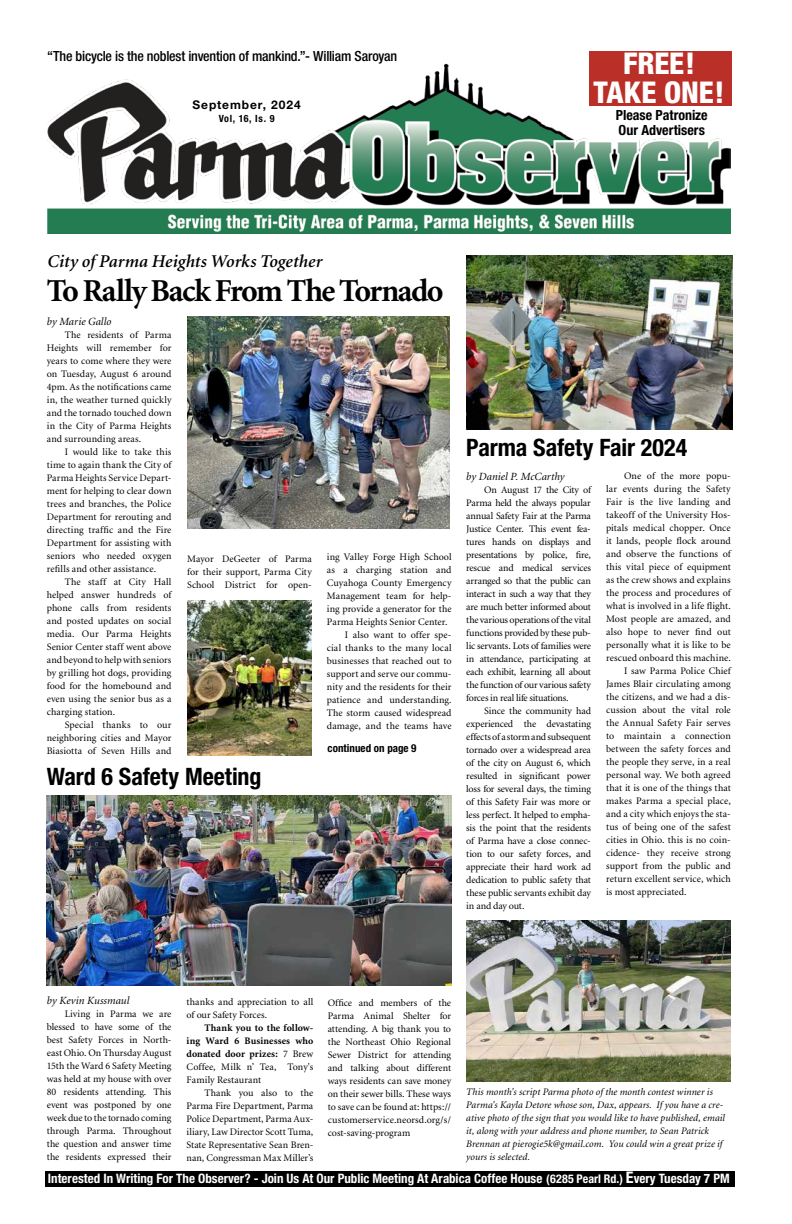
<style>
.page{position:relative;width:792px;height:1224px;background:#fff}
.page>*{position:absolute;margin:0;border:0;box-sizing:border-box;transform-origin:0 0}
.t1{font:700 32px "Minion";letter-spacing:-.05em;color:#000}
.t2{font:800 condensed 30px/29px "Helvetica Neue";letter-spacing:-.005em;color:#fff;text-align:center}
.t3{font:700 condensed 24px "Helvetica Neue";color:#000}
.t4{font:italic 600 18px "Minion";letter-spacing:-.005em;color:#000}
.t5{font:500 condensed 14px "Helvetica Neue";letter-spacing:-.015em;color:#000}
.t6{font:700 condensed 14px/15px "Helvetica Neue";color:#000}
.t7{font:700 condensed 13px "Helvetica Neue";color:#fff}
.t8{font:700 12px "Helvetica Neue";letter-spacing:.075em;color:#000}
.t9{font:italic 11px "Minion";letter-spacing:.005em;color:#000}
.t10{font:700 condensed 11px "Helvetica Neue";color:#000}
.t11{font:10px/13px "Minion";letter-spacing:.005em;color:#000;text-align:justify}
.t12{font:italic 10px/13px "Minion";letter-spacing:.005em;color:#000}
.t13{font:700 10px/13px "Minion";color:#000;text-align:justify}
.t14{font:700 condensed 10px "Helvetica Neue";letter-spacing:.055em;color:#000}
.s1{font-weight:400}
.s2{font-size:12px}
.s3{font-size:16px}
</style>
<div class="page">
<img style="left:47px;top:63px;width:683px;height:171px">
<div style="left:188px;top:95px;width:117px;height:39px;background:#fff"></div>
<div style="left:45px;top:1171px;width:689px;height:16px;background:#000"></div>
<div style="left:589px;top:51px;width:143px;height:55px;background:#ba2f27"></div>
<img style="left:187px;top:317px;width:263px;height:211px">
<img style="left:187px;top:600px;width:125px;height:156px">
<img style="left:466px;top:921px;width:265px;height:160px">
<img style="left:47px;top:795px;width:404px;height:190px">
<img style="left:466px;top:256px;width:266px;height:174px">
<h3 class="t5" style="left:47px;top:48px;width:352px">“The bicycle is the noblest invention of mankind.”- William Saroyan</h3>
<h2 class="t2" style="left:593px;top:48px;width:133px">FREE!<br>TAKE ONE!</h2>
<p class="t8" style="left:192px;top:97px;width:110px">September, 2024</p>
<p class="t14" style="left:219px;top:112px;width:57px">Vol, 16, Is. 9</p>
<h3 class="t6" style="left:616px;top:107px;width:93px">Please Patronize<br>Our Advertisers</h3>
<h3 class="t4" style="left:47px;top:252px;width:276px">City of Parma Heights Works Together</h3>
<h1 class="t1" style="left:47px;top:274px;width:398px">To Rally Back From The Tornado</h1>
<p class="t9" style="left:47px;top:316px;width:66px">by Marie Gallo</p>
<p class="t11" style="left:47px;top:329px;width:126px;text-indent:18px">The residents of Parma Heights will remember for years to come where they were on Tuesday, August 6 around 4pm. As the notifications came in, the weather turned quickly and the tornado touched down in the City of Parma Heights and surrounding areas.</p>
<p class="t11" style="left:47px;top:446px;width:126px;text-indent:18px">I would like to take this time to again thank the City of Parma Heights Service Depart&shy;ment for helping to clear down trees and branches, the Police Department for rerouting and directing traffic and the Fire Department for assisting with seniors who needed oxygen refills and other assistance.</p>
<p class="t11" style="left:47px;top:576px;width:126px;text-indent:18px">The staff at City Hall helped answer hundreds of phone calls from residents and posted updates on social media. Our Parma Heights Senior Center staff went above and beyond to help with seniors by grilling hot dogs, providing food for the homebound and even using the senior bus as a charging station.</p>
<p class="t11" style="left:47px;top:719px;width:126px;text-indent:18px">Special thanks to our neighboring cities and Mayor Biasiotta of Seven Hills and</p>
<p class="t11" style="left:187px;top:553px;width:126px">Mayor DeGeeter of Parma for their support, Parma City School District for open-</p>
<p class="t11" style="left:327px;top:551px;width:126px">ing Valley Forge High School</p>
<p class="t11" style="left:327px;top:564px;width:126px">as a charging station and</p>
<p class="t11" style="left:327px;top:577px;width:126px">Cuyahoga County Emergency</p>
<p class="t11" style="left:327px;top:590px;width:126px">Management team for help-</p>
<p class="t11" style="left:327px;top:603px;width:126px">ing provide a generator for the</p>
<p class="t11" style="left:327px;top:616px;width:122px">Parma Heights Senior Center.</p>
<p class="t11" style="left:345px;top:629px;width:108px">I also want to offer spe-</p>
<p class="t11" style="left:327px;top:642px;width:126px">cial thanks to the many local</p>
<p class="t11" style="left:327px;top:655px;width:126px">businesses that reached out to</p>
<p class="t11" style="left:327px;top:668px;width:126px">support and serve our commu-</p>
<p class="t11" style="left:327px;top:681px;width:126px">nity and the residents for their</p>
<p class="t11" style="left:327px;top:694px;width:126px">patience and understanding.</p>
<p class="t11" style="left:327px;top:707px;width:126px">The storm caused widespread</p>
<p class="t11" style="left:327px;top:720px;width:126px">damage, and the teams have</p>
<p class="t10" style="left:328px;top:742px;width:90px">continued on page 9</p>
<h3 class="t3" style="left:47px;top:762px;width:216px">Ward 6 Safety Meeting</h3>
<h3 class="t3" style="left:466px;top:433px;width:223px">Parma Safety Fair 2024</h3>
<p class="t11" style="left:624px;top:470px;width:108px">One of the more popu-</p>
<p class="t11" style="left:606px;top:483px;width:126px">lar events during the Safety</p>
<p class="t11" style="left:606px;top:496px;width:126px">Fair is the live landing and</p>
<p class="t11" style="left:606px;top:509px;width:126px">takeoff of the University Hos-</p>
<p class="t11" style="left:606px;top:522px;width:126px">pitals medical chopper. Once</p>
<p class="t11" style="left:606px;top:535px;width:126px">it lands, people flock around</p>
<p class="t11" style="left:606px;top:548px;width:126px">and observe the functions of</p>
<p class="t11" style="left:606px;top:561px;width:126px">this vital piece of equipment</p>
<p class="t11" style="left:606px;top:574px;width:126px">as the crew shows and explains</p>
<p class="t11" style="left:606px;top:587px;width:126px">the process and procedures of</p>
<p class="t11" style="left:606px;top:600px;width:126px">what is involved in a life flight.</p>
<p class="t11" style="left:606px;top:613px;width:126px">Most people are amazed, and</p>
<p class="t11" style="left:606px;top:626px;width:126px">also hope to never find out</p>
<p class="t11" style="left:606px;top:639px;width:126px">personally what it is like to be</p>
<p class="t11" style="left:606px;top:652px;width:126px">rescued onboard this machine.</p>
<p class="t11" style="left:624px;top:665px;width:108px">I saw Parma Police Chief</p>
<p class="t11" style="left:606px;top:678px;width:126px">James Blair circulating among</p>
<p class="t11" style="left:606px;top:691px;width:126px">the citizens, and we had a dis-</p>
<p class="t11" style="left:606px;top:704px;width:126px">cussion about the vital role</p>
<p class="t11" style="left:606px;top:717px;width:126px">the Annual Safety Fair serves</p>
<p class="t11" style="left:606px;top:730px;width:126px">to maintain a connection</p>
<p class="t11" style="left:606px;top:743px;width:126px">between the safety forces and</p>
<p class="t11" style="left:606px;top:756px;width:126px">the people they serve, in a real</p>
<p class="t11" style="left:606px;top:769px;width:126px">personal way. We both agreed</p>
<p class="t11" style="left:606px;top:782px;width:126px">that it is one of the things that</p>
<p class="t11" style="left:606px;top:795px;width:126px">makes Parma a special place,</p>
<p class="t11" style="left:606px;top:808px;width:126px">and a city which enjoys the sta-</p>
<p class="t11" style="left:606px;top:821px;width:126px">tus of being one of the safest</p>
<p class="t11" style="left:606px;top:834px;width:126px">cities in Ohio. this is no coin-</p>
<p class="t11" style="left:606px;top:847px;width:126px">cidence- they receive strong</p>
<p class="t11" style="left:606px;top:860px;width:126px">support from the public and</p>
<p class="t11" style="left:606px;top:873px;width:126px">return excellent service, which</p>
<p class="t11" style="left:606px;top:886px;width:82px">is most appreciated.</p>
<p class="t9" style="left:466px;top:471px;width:100px">by Daniel P. McCarthy</p>
<p class="t11" style="left:466px;top:484px;width:126px;text-indent:18px">On August 17 the City of Parma held the always popular annual Safety Fair at the Parma Justice Center. This event fea&shy;tures hands on displays and presentations by police, fire, rescue and medical services arranged so that the public can interact in such a way that they are much better informed about the various operations of the vital functions provided by these pub&shy;lic servants. Lots of families were in attendance, participating at each exhibit, learning all about the function of our various safety forces in real life situations.</p>
<p class="t11" style="left:466px;top:705px;width:126px;text-indent:18px">Since the community had experienced the devastating effects of a storm and subsequent tornado over a widespread area of the city on August 6, which resulted in significant power loss for several days, the timing of this Safety Fair was more or less perfect. It helped to empha&shy;sis the point that the residents of Parma have a close connec&shy;tion to our safety forces, and appreciate their hard work ad dedication to public safety that these public servants exhibit day in and day out.</p>
<p class="t9" style="left:47px;top:995px;width:84px">by Kevin Kussmaul</p>
<p class="t11" style="left:47px;top:1008px;width:126px;text-indent:18px">Living in Parma we are blessed to have some of the best Safety Forces in North&shy;east Ohio. On Thursday August 15th the Ward 6 Safety Meeting was held at my house with over 80 residents attending. This event was postponed by one week due to the tornado coming through Parma. Throughout the question and answer time the residents expressed their</p>
<p class="t11" style="left:187px;top:995px;width:128px">thanks and appreciation to all of our Safety Forces.</p>
<p class="t13" style="left:187px;top:1021px;width:128px;text-indent:18px">Thank you to the follow&shy;ing Ward 6 Businesses who donated door prizes: <span class="s1">7 Brew Coffee, Milk n’ Tea, Tony's Family Restaurant</span></p>
<p class="t11" style="left:187px;top:1086px;width:128px;text-indent:18px">Thank you also to the Parma Fire Department, Parma Police Department, Parma Aux&shy;iliary, Law Director Scott Tuma, State Representative Sean Bren&shy;nan, Congressman Max Miller’s</p>
<p class="t11" style="left:328px;top:996px;width:125px">Office and members of the Parma Animal Shelter for attending. A big thank you to the Northeast Ohio Regional Sewer District for attending and talking about different ways residents can save money on their sewer bills. These ways to save can be found at: https:// customerservice.neorsd.org/s/ cost-saving-program</p>
<p class="t12" style="left:466px;top:1086px;width:260px">This month's script Parma photo of the month contest winner is Parma's Kayla Detore whose son, Dax, appears. If you have a cre&shy;ative photo of the sign that you would like to have published, email it, along with your address and phone number, to Sean Patrick Brennan at pierogie5k@gmail.com. You could win a great prize if yours is selected.</p>
<h3 class="t7" style="left:48px;top:1171px;width:683px">Interested In Writing For The Observer? - Join Us At Our Public Meeting At Arabica Coffee House <span class="s2">(6285 Pearl Rd.)</span> <span class="s3">E</span>very Tuesday 7 PM</h3>
</div>
